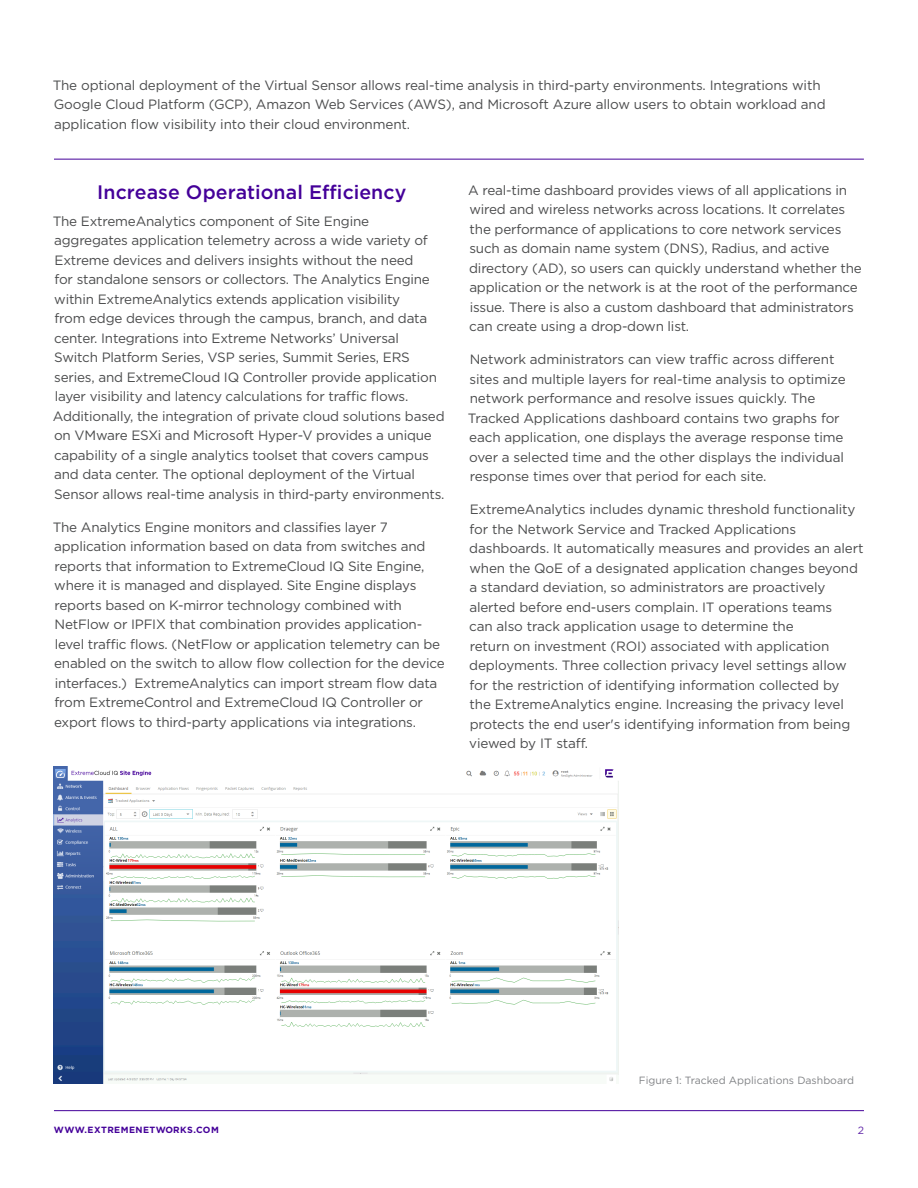
<style>
.page{position:relative;width:918px;height:1188px;background:#fff}
.page>*{position:absolute;margin:0;border:0;box-sizing:border-box;transform-origin:0 0}
.Facts_Heading{font:500 19.5px "Gotham";letter-spacing:.005em;color:#409}
.Facts_Body{font:13.5px/19.5px "Gotham";letter-spacing:-.015em;color:#4b4c4d}
.Body{font:13.5px/19.5px "Gotham";letter-spacing:-.01em;color:#4b4c4d}
.Image_Caption{font:10.5px "Gotham";color:#808285}
.t1{font:10.5px "Gotham";color:#6026a8}
.t2{font:700 9px "Gotham";letter-spacing:.05em;color:#409}
</style>
<div class="page">
<hr style="left:54px;top:1110px;width:810px;height:1px;background:#409">
<hr style="left:54px;top:159px;width:810px;height:1px;background:#409">
<img style="left:54px;top:766px;width:564px;height:317px">
<p class="Body" style="left:53px;top:75px;width:775px">The optional deployment of the Virtual Sensor allows real-time analysis in third-party environments. Integrations with<br>Google Cloud Platform (GCP), Amazon Web Services (AWS), and Microsoft Azure allow users to obtain workload and application flow visibility into their cloud environment.</p>
<p class="Facts_Heading" style="left:97px;top:180px;width:311px">Increase Operational Efficiency</p>
<p class="Facts_Body" style="left:53px;top:211px;width:393px">The ExtremeAnalytics component of Site Engine aggregates application telemetry across a wide variety of Extreme devices and delivers insights without the need<br>for standalone sensors or collectors. The Analytics Engine within ExtremeAnalytics extends application visibility<br>from edge devices through the campus, branch, and data center. Integrations into Extreme Networks’ Universal Switch Platform Series, VSP series, Summit Series, ERS series, and ExtremeCloud IQ Controller provide application layer visibility and latency calculations for traffic flows.<br>Additionally, the integration of private cloud solutions based on VMware ESXi and Microsoft Hyper-V provides a unique capability of a single analytics toolset that covers campus and data center. The optional deployment of the Virtual Sensor allows real-time analysis in third-party environments.</p>
<p class="Facts_Body" style="left:53px;top:517px;width:394px">The Analytics Engine monitors and classifies layer 7 application information based on data from switches and reports that information to ExtremeCloud IQ Site Engine, where it is managed and displayed. Site Engine displays reports based on K-mirror technology combined with NetFlow or IPFIX that combination provides application&shy;level traffic flows. (NetFlow or application telemetry can be enabled on the switch to allow flow collection for the device interfaces.) ExtremeAnalytics can import stream flow data from ExtremeControl and ExtremeCloud IQ Controller or export flows to third-party applications via integrations.</p>
<p class="Facts_Body" style="left:468px;top:180px;width:395px">A real-time dashboard provides views of all applications in wired and wireless networks across locations. It correlates the performance of applications to core network services such as domain name system (DNS), Radius, and active directory (AD), so users can quickly understand whether the application or the network is at the root of the performance issue. There is also a custom dashboard that administrators can create using a drop-down list.</p>
<p class="Facts_Body" style="left:468px;top:349px;width:379px">Network administrators can view traffic across different sites and multiple layers for real-time analysis to optimize network performance and resolve issues quickly. The Tracked Applications dashboard contains two graphs for each application, one displays the average response time over a selected time and the other displays the individual response times over that period for each site.</p>
<p class="Facts_Body" style="left:469px;top:499px;width:396px">ExtremeAnalytics includes dynamic threshold functionality for the Network Service and Tracked Applications dashboards. It automatically measures and provides an alert when the QoE of a designated application changes beyond a standard deviation, so administrators are proactively alerted before end-users complain. IT operations teams<br>can also track application usage to determine the<br>return on investment (ROI) associated with application deployments. Three collection privacy level settings allow for the restriction of identifying information collected by the ExtremeAnalytics engine. Increasing the privacy level protects the end user's identifying information from being viewed by IT staff.</p>
<p class="Image_Caption" style="left:639px;top:1074px;width:217px">Figure 1: Tracked Applications Dashboard</p>
<p class="t2" style="left:54px;top:1124px;width:166px">WWW.EXTREMENETWORKS.COM</p>
<p class="t1" style="left:858px;top:1124px;width:8px">2</p>
</div>
